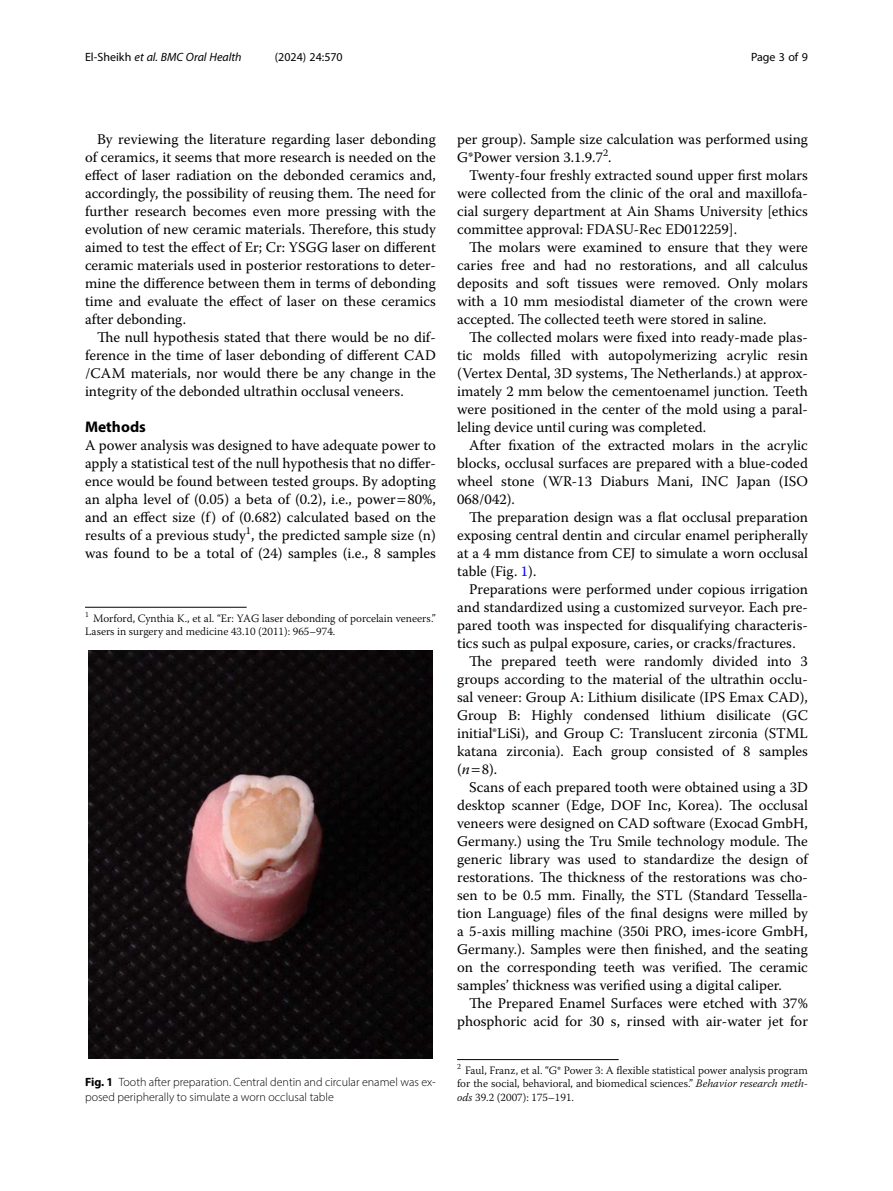
<style>
.page{position:relative;width:893px;height:1191px;background:#fff}
.page>*{position:absolute;margin:0;border:0;box-sizing:border-box;transform-origin:0 0}
.Head_1{font:700 15.45px "Myriad Pro";color:#000}
.Body_Text_Indent{font:14.7px/18px "Warnock Pro";color:#000;text-align:justify}
.Body_Text{font:14.7px/18px "Warnock Pro";color:#000;text-align:justify}
.Figure_Caption{font:300 12px/15px "Myriad Pro";color:#000}
.t1{font:italic 12px "Myriad Pro";color:#000}
.t2{font:12px "Myriad Pro";color:#000}
.Footnote{font:300 11.25px/13.5px "Warnock Pro";color:#000}
.s1{font-style:normal}
.s2{font-weight:700}
.s3{color:#00f}
.s4{font-style:italic}
</style>
<div class="page">
<hr style="left:85px;top:607px;width:162px;height:1px;background:#000">
<hr style="left:457px;top:1059px;width:162px;height:1px;background:#000">
<img style="left:88px;top:651px;width:345px;height:408px">
<p class="t1" style="left:85px;top:50px;width:158px"><span class="s1">El-Sheikh</span> et al. BMC Oral Health</p>
<p class="t2" style="left:275px;top:50px;width:70px">(2024) 24:570</p>
<p class="t2" style="left:751px;top:50px;width:58px">Page 3 of 9</p>
<p class="Body_Text_Indent" style="left:85px;top:130px;width:352px;text-indent:12px">By reviewing the literature regarding laser debonding of ceramics, it seems that more research is needed on the effect of laser radiation on the debonded ceramics and, accordingly, the possibility of reusing them. The need for further research becomes even more pressing with the evolution of new ceramic materials. Therefore, this study aimed to test the effect of Er; Cr: YSGG laser on different ceramic materials used in posterior restorations to deter&shy;mine the difference between them in terms of debonding time and evaluate the effect of laser on these ceramics after debonding.</p>
<p class="Body_Text_Indent" style="left:85px;top:328px;width:352px;text-indent:12px">The null hypothesis stated that there would be no dif&shy;ference in the time of laser debonding of different CAD /CAM materials, nor would there be any change in the integrity of the debonded ultrathin occlusal veneers.</p>
<p class="Head_1" style="left:85px;top:417px;width:62px">Methods</p>
<p class="Body_Text" style="left:85px;top:436px;width:352px">A power analysis was designed to have adequate power to apply a statistical test of the null hypothesis that no differ&shy;ence would be found between tested groups. By adopting an alpha level of (0.05) a beta of (0.2), i.e., power 80%, and an effect size (f) of (0.682) calculated based on the results of a previous study<sup>1</sup>, the predicted sample size (n) was found to be a total of (24) samples (i.e., 8 samples</p>
<p class="Footnote" style="left:85px;top:611px;width:352px"><sup>1</sup> Morford, Cynthia K., et al. “Er: YAG laser debonding of porcelain veneers.”<br>Lasers in surgery and medicine 43.10 (2011): 965–974.</p>
<p class="Figure_Caption" style="left:85px;top:1074px;width:352px"><span class="s2">Fig. 1</span> Tooth after preparation. Central dentin and circular enamel was ex&shy;posed peripherally to simulate a worn occlusal table</p>
<p class="Body_Text" style="left:457px;top:130px;width:352px">per group). Sample size calculation was performed using<br>G*Power version 3.1.9.7<sup>2</sup>.</p>
<p class="Body_Text_Indent" style="left:457px;top:166px;width:352px;text-indent:12px">Twenty-four freshly extracted sound upper first molars were collected from the clinic of the oral and maxillofa&shy;cial surgery department at Ain Shams University [ethics committee approval: FDASU-Rec ED012259].</p>
<p class="Body_Text_Indent" style="left:457px;top:238px;width:352px;text-indent:12px">The molars were examined to ensure that they were caries free and had no restorations, and all calculus deposits and soft tissues were removed. Only molars with a 10 mm mesiodistal diameter of the crown were accepted. The collected teeth were stored in saline.</p>
<p class="Body_Text_Indent" style="left:457px;top:328px;width:352px;text-indent:12px">The collected molars were fixed into ready-made plas&shy;tic molds filled with autopolymerizing acrylic resin (Vertex Dental, 3D systems, The Netherlands.) at approx&shy;imately 2 mm below the cementoenamel junction. Teeth were positioned in the center of the mold using a paral&shy;leling device until curing was completed.</p>
<p class="Body_Text_Indent" style="left:457px;top:436px;width:352px;text-indent:12px">After fixation of the extracted molars in the acrylic blocks, occlusal surfaces are prepared with a blue-coded wheel stone (WR-13 Diaburs Mani, INC Japan (ISO 068/042).</p>
<p class="Body_Text_Indent" style="left:457px;top:508px;width:352px;text-indent:12px">The preparation design was a flat occlusal preparation exposing central dentin and circular enamel peripherally at a 4 mm distance from CEJ to simulate a worn occlusal table (Fig. <span class="s3">1</span>).</p>
<p class="Body_Text_Indent" style="left:457px;top:580px;width:352px;text-indent:12px">Preparations were performed under copious irrigation and standardized using a customized surveyor. Each pre&shy;pared tooth was inspected for disqualifying characteris&shy;tics such as pulpal exposure, caries, or cracks/fractures.</p>
<p class="Body_Text_Indent" style="left:457px;top:652px;width:352px;text-indent:12px">The prepared teeth were randomly divided into 3 groups according to the material of the ultrathin occlu&shy;sal veneer: Group A: Lithium disilicate (IPS Emax CAD), Group B: Highly condensed lithium disilicate (GC initial®LiSi), and Group C: Translucent zirconia (STML katana zirconia). Each group consisted of 8 samples (<span class="s4">n</span> 8).</p>
<p class="Body_Text_Indent" style="left:457px;top:778px;width:352px;text-indent:12px">Scans of each prepared tooth were obtained using a 3D desktop scanner (Edge, DOF Inc, Korea). The occlusal veneers were designed on CAD software (Exocad GmbH, Germany.) using the Tru Smile technology module. The generic library was used to standardize the design of restorations. The thickness of the restorations was cho&shy;sen to be 0.5 mm. Finally, the STL (Standard Tessella&shy;tion Language) files of the final designs were milled by a 5-axis milling machine (350i PRO, imes-icore GmbH, Germany.). Samples were then finished, and the seating on the corresponding teeth was verified. The ceramic samples’ thickness was verified using a digital caliper.</p>
<p class="Body_Text_Indent" style="left:457px;top:994px;width:352px;text-align:right">The Prepared Enamel Surfaces were etched with 37% phosphoric acid for 30 s, rinsed with air-water jet for</p>
<p class="Footnote" style="left:457px;top:1063px;width:352px;text-align:justify"><sup>2</sup> Faul, Franz, et al. “G* Power 3: A flexible statistical power analysis program for the social, behavioral, and biomedical sciences.” <span class="s4">Behavior research meth&shy;ods</span> 39.2 (2007): 175–191.</p>
</div>
